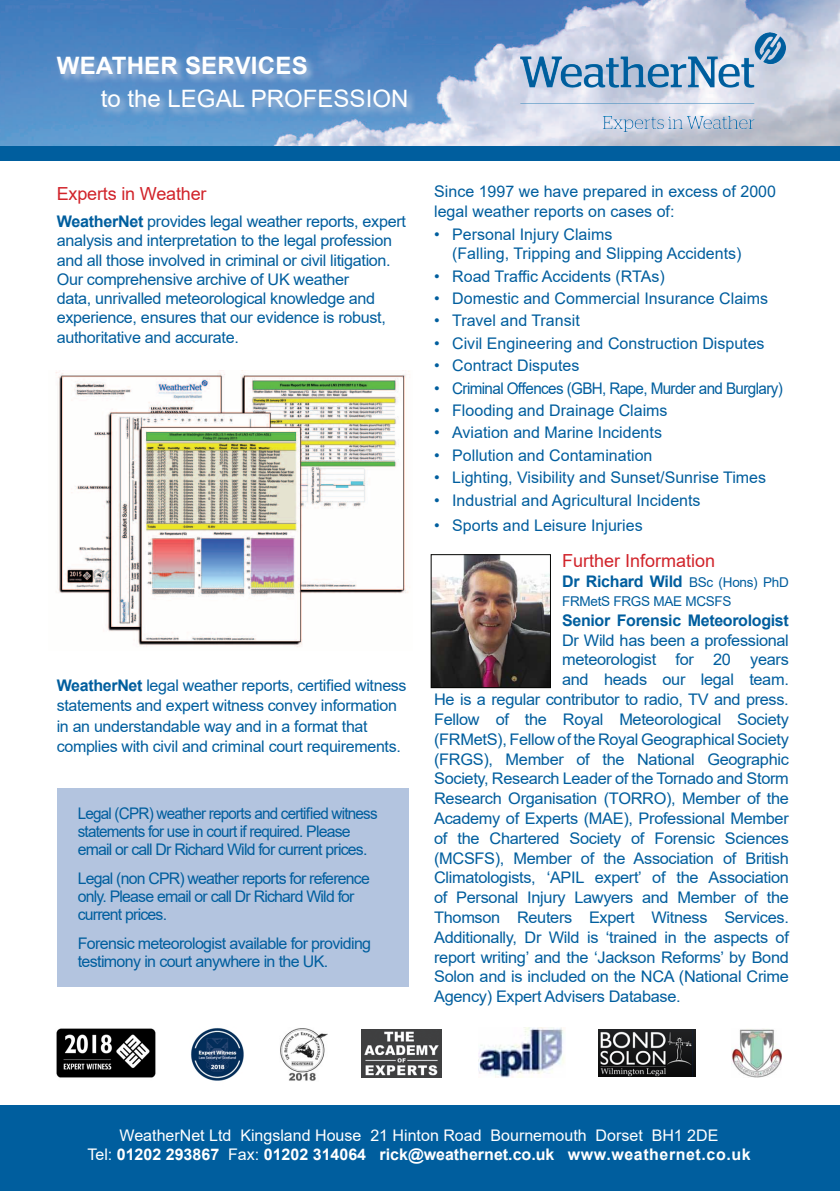
<style>
.page{position:relative;width:840px;height:1191px;background:#fff}
.page>*{position:absolute;margin:0;border:0;box-sizing:border-box;transform-origin:0 0}
.t1{font:24px/32.4px "Arial";color:#fff}
.t2{font:18px "Arial";color:#d1232a}
.t3{font:16px/19.2px "Arial";letter-spacing:-.02em;color:#005e9e}
.t4{font:16px/19.2px "Arial";color:#005e9e}
.t5{font:16px/18px "Arial";letter-spacing:-.05em;color:#005e9e;scale:.95 1}
.t6{font:16px/18px "Arial";letter-spacing:-.04em;color:#005e9e}
.t7{font:16px/18px "Arial";letter-spacing:-.05em;color:#005e9e}
.t8{font:700 16px "Arial";color:#fff}
.t9{font:16px "Arial";color:#fff}
.t10{font:700 16px "Arial";letter-spacing:-.02em;color:#005e9e}
.t11{font:13.6px "Arial";letter-spacing:-.02em;color:#005e9e}
.s1{font-weight:700}
.s2{font-weight:400;font-size:13.6px}
.s3{font-weight:400}
</style>
<div class="page">
<img style="left:0;top:0;width:839px;height:146px">
<div style="left:0;top:1106px;width:839px;height:85px;background:#005e9e"></div>
<svg style="left:55px;top:55px;width:362px;height:62px;background:#6496cb"></svg>
<img style="left:55px;top:370px;width:355px;height:277px">
<div style="left:0;top:146px;width:839px;height:14px;background:#005e9e"></div>
<div style="left:57px;top:788px;width:351px;height:198px;background:#b3c4df"></div>
<img style="left:432px;top:556px;width:116px;height:130px">
<div style="left:430px;top:554px;width:120px;height:134px;border:1px solid #040503"></div>
<img style="left:361px;top:1029px;width:80px;height:48px">
<img style="left:598px;top:1029px;width:97px;height:47px">
<img style="left:56px;top:1028px;width:100px;height:50px">
<img style="left:478px;top:1027px;width:87px;height:51px">
<img style="left:520px;top:33px;width:267px;height:98px">
<img style="left:731px;top:1029px;width:50px;height:48px">
<img style="left:191px;top:1028px;width:53px;height:53px">
<img style="left:280px;top:1028px;width:48px;height:53px">
<p class="t1" style="left:101px;top:49px;width:309px;text-indent:-44px"><span class="s1">WEATHER SERVICES<br></span>to the LEGAL PROFESSION</p>
<p class="t2" style="left:57px;top:181px;width:151px">Experts in Weather</p>
<p class="t3" style="left:57px;top:212px;width:350px"><span class="s1">WeatherNet</span> provides legal weather reports, expert analysis and interpretation to the legal profession and all those involved in criminal or civil litigation.<br>Our comprehensive archive of UK weather<br>data, unrivalled meteorological knowledge and experience, ensures that our evidence is robust, authoritative and accurate.</p>
<p class="t3" style="left:57px;top:676px;width:351px;line-height:20px"><span class="s1">WeatherNet</span> legal weather reports, certified witness statements and expert witness convey information in an understandable way and in a format that complies with civil and criminal court requirements.</p>
<p class="t5" style="left:78px;top:804px;width:317px">Legal (CPR) weather reports and certified witness statements for use in court if required. Please email or call Dr Richard Wild for current prices.</p>
<p class="t7" style="left:78px;top:869px;width:293px">Legal (non CPR) weather reports for reference only. Please email or call Dr Richard Wild for current prices.</p>
<p class="t6" style="left:78px;top:934px;width:295px">Forensic meteorologist available for providing testimony in court anywhere in the UK.</p>
<p class="t4" style="left:434px;top:182px;width:343px">Since 1997 we have prepared in excess of 2000 legal weather reports on cases of:</p>
<p class="t4" style="left:452px;top:225px;width:291px;text-indent:-18px">• Personal Injury Claims<br>(Falling, Tripping and Slipping Accidents)</p>
<p class="t4" style="left:434px;top:266px;width:232px">• Road Traffic Accidents (RTAs)</p>
<p class="t4" style="left:434px;top:289px;width:335px">• Domestic and Commercial Insurance Claims</p>
<p class="t4" style="left:434px;top:311px;width:147px">• Travel and Transit</p>
<p class="t4" style="left:434px;top:333px;width:332px">• Civil Engineering and Construction Disputes</p>
<p class="t4" style="left:434px;top:356px;width:147px">• Contract Disputes</p>
<p class="t6" style="left:434px;top:379px;width:350px">• Criminal Offences (GBH, Rape, Murder and Burglary)</p>
<p class="t4" style="left:434px;top:401px;width:235px">• Flooding and Drainage Claims</p>
<p class="t4" style="left:434px;top:423px;width:229px">• Aviation and Marine Incidents</p>
<p class="t4" style="left:434px;top:445px;width:220px">• Pollution and Contamination</p>
<p class="t4" style="left:434px;top:468px;width:333px">• Lighting, Visibility and Sunset/Sunrise Times</p>
<p class="t4" style="left:434px;top:490px;width:268px">• Industrial and Agricultural Incidents</p>
<p class="t4" style="left:434px;top:515px;width:210px">• Sports and Leisure Injuries</p>
<p class="t2" style="left:561px;top:549px;width:155px">Further Information</p>
<p class="t10" style="left:561px;top:570px;width:228px">Dr Richard Wild <span class="s2">BSc (Hons) PhD</span></p>
<p class="t11" style="left:561px;top:592px;width:171px">FRMetS FRGS MAE MCSFS</p>
<p class="t10" style="left:561px;top:609px;width:228px">Senior Forensic Meteorologist</p>
<p class="t3" style="left:561px;top:630px;width:228px">Dr Wild has been a professional</p>
<p class="t3" style="left:561px;top:650px;width:228px">meteorologist for 20 years</p>
<p class="t3" style="left:561px;top:670px;width:228px">and heads our legal team.</p>
<p class="t3" style="left:434px;top:689px;width:356px">He is a regular contributor to radio, TV and press.</p>
<p class="t3" style="left:434px;top:709px;width:356px">Fellow of the Royal Meteorological Society</p>
<p class="t3" style="left:434px;top:729px;width:356px">(FRMetS), Fellow of the Royal Geographical Society</p>
<p class="t3" style="left:434px;top:749px;width:356px">(FRGS), Member of the National Geographic</p>
<p class="t3" style="left:434px;top:769px;width:356px">Society, Research Leader of the Tornado and Storm</p>
<p class="t3" style="left:434px;top:788px;width:356px">Research Organisation (TORRO), Member of the</p>
<p class="t3" style="left:434px;top:808px;width:356px">Academy of Experts (MAE), Professional Member</p>
<p class="t3" style="left:434px;top:828px;width:356px">of the Chartered Society of Forensic Sciences</p>
<p class="t3" style="left:434px;top:848px;width:356px">(MCSFS), Member of the Association of British</p>
<p class="t3" style="left:434px;top:868px;width:356px">Climatologists, ‘APIL expert’ of the Association</p>
<p class="t3" style="left:434px;top:887px;width:356px">of Personal Injury Lawyers and Member of the</p>
<p class="t3" style="left:434px;top:907px;width:356px">Thomson Reuters Expert Witness Services.</p>
<p class="t3" style="left:434px;top:927px;width:356px">Additionally, Dr Wild is ‘trained in the aspects of</p>
<p class="t3" style="left:434px;top:947px;width:356px">report writing’ and the ‘Jackson Reforms’ by Bond</p>
<p class="t3" style="left:434px;top:967px;width:356px">Solon and is included on the NCA (National Crime</p>
<p class="t3" style="left:434px;top:986px;width:248px">Agency) Expert Advisers Database.</p>
<p class="t9" style="left:119px;top:1124px;width:600px">WeatherNet Ltd Kingsland House 21 Hinton Road Bournemouth Dorset BH1 2DE</p>
<p class="t8" style="left:87px;top:1142px;width:664px"><span class="s3">Tel:</span> 01202 293867 <span class="s3">Fax:</span> 01202 314064 rick@weathernet.co.uk www.weathernet.co.uk</p>
</div>
